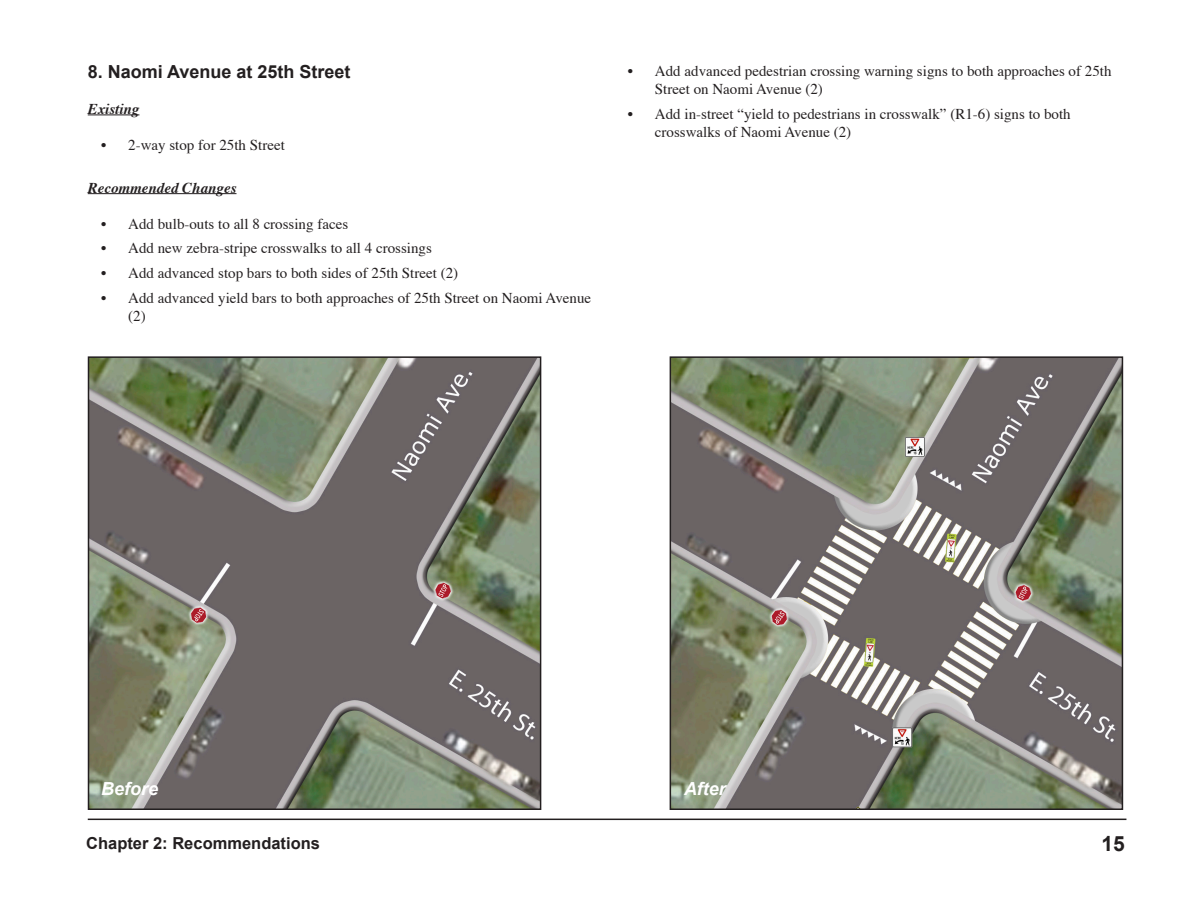
<style>
.page{position:relative;width:1188px;height:918px;background:#fff}
.page>*{position:absolute;margin:0;border:0;box-sizing:border-box;transform-origin:0 0}
.t1{font:700 21px "Arial";color:#231f20}
.t2{font:700 18px "Arial";color:#231f20}
.t3{font:italic 700 18px "Arial";color:#fff}
.t4{font:700 16.5px "Arial";color:#231f20}
.t5{font:15px/18px "Times";color:#231f20}
.t6{font:italic 700 15px "Times";color:#231f20}
</style>
<div class="page">
<hr style="left:88px;top:819px;width:1038px;height:1px;background:#231f20">
<img style="left:91px;top:359px;width:447px;height:448px">
<div style="left:88px;top:356px;width:453px;height:454px;border:2px solid #231f20"></div>
<img style="left:673px;top:359px;width:447px;height:448px">
<div style="left:670px;top:356px;width:453px;height:454px;border:2px solid #231f20"></div>
<hr style="left:88px;top:114px;width:51px;height:1px;background:#231f20">
<hr style="left:88px;top:193px;width:148px;height:1px;background:#231f20">
<p class="t2" style="left:88px;top:60px;width:264px">8. Naomi Avenue at 25th Street</p>
<p class="t6" style="left:88px;top:95px;width:53px">Existing</p>
<p class="t5" style="left:101px;top:135px;width:185px">• 2-way stop for 25th Street</p>
<p class="t6" style="left:88px;top:174px;width:150px">Recommended Changes</p>
<p class="t5" style="left:101px;top:213px;width:248px">• Add bulb-outs to all 8 crossing faces</p>
<p class="t5" style="left:101px;top:238px;width:332px">• Add new zebra-stripe crosswalks to all 4 crossings</p>
<p class="t5" style="left:101px;top:263px;width:358px">• Add advanced stop bars to both sides of 25th Street (2)</p>
<p class="t5" style="left:128px;top:288px;width:464px;text-indent:-27px">• Add advanced yield bars to both approaches of 25th Street on Naomi Avenue (2)</p>
<p class="t5" style="left:655px;top:61px;width:458px;text-indent:-27px">• Add advanced pedestrian crossing warning signs to both approaches of 25th<br>Street on Naomi Avenue (2)</p>
<p class="t5" style="left:655px;top:103px;width:417px;text-indent:-27px">• Add in-street “yield to pedestrians in crosswalk” (R1-6) signs to both crosswalks of Naomi Avenue (2)</p>
<p class="t3" style="left:101px;top:777px;width:59px">Before</p>
<p class="t3" style="left:684px;top:777px;width:43px">After</p>
<p class="t4" style="left:86px;top:833px;width:235px">Chapter 2: Recommendations</p>
<h1 class="t1" style="left:1101px;top:830px;width:25px">15</h1>
</div>
